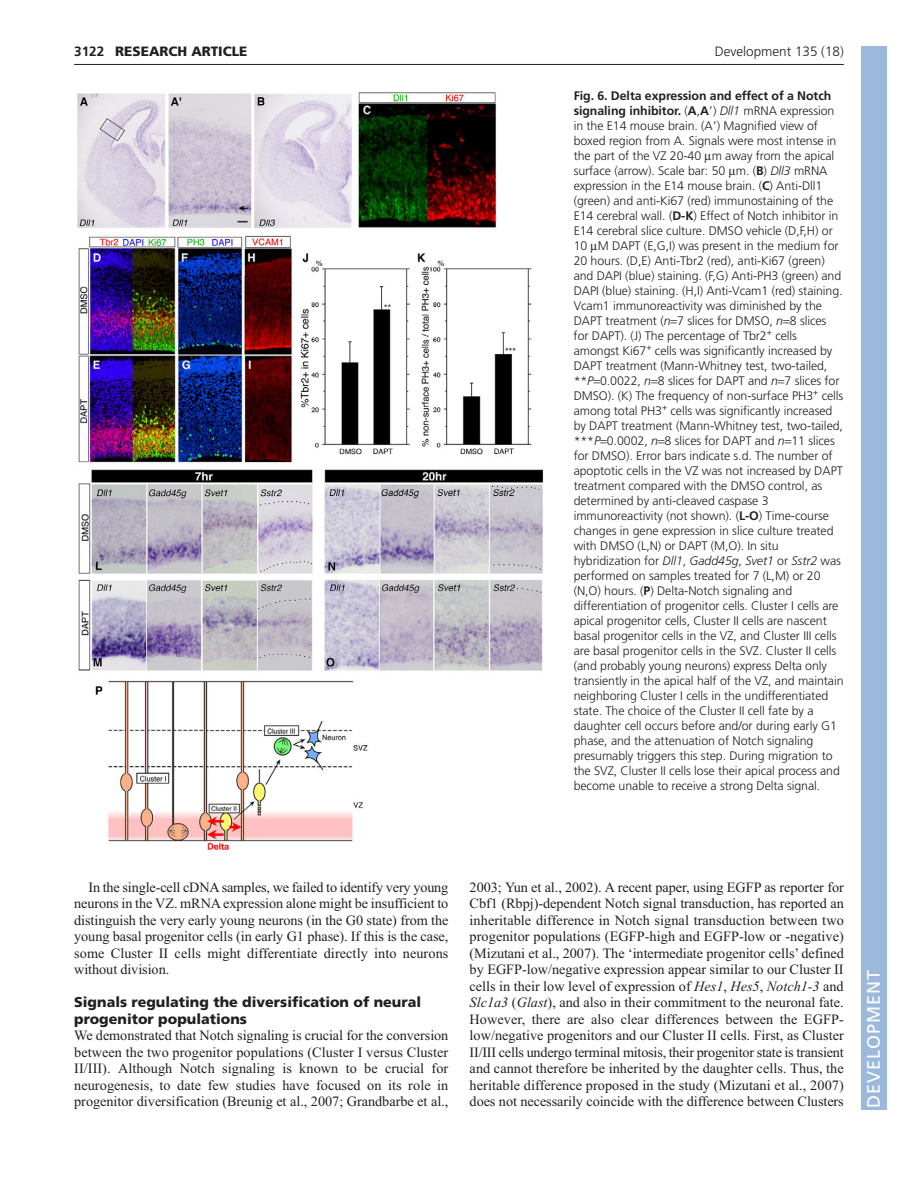
<style>
.page{position:relative;width:918px;height:1188px;background:#fff}
.page>*{position:absolute;margin:0;border:0;box-sizing:border-box;transform-origin:0 0}
.t1{font:18px "Frutiger LT Std";letter-spacing:.055em;color:#fff}
.t2{font:14.25px/16.5px "Times New Roman";color:#231f20;text-align:justify}
.t3{font:900 14.25px/16.5px "Frutiger LT Std";color:#231f20}
.t4{font:300 13.5px "Frutiger LT Std";color:#231f20}
.t5{font:900 13.5px "Frutiger LT Std";color:#231f20}
.t6{font:700 13.5px "Frutiger LT Std";color:#231f20}
.t7{font:300 12.3px/15px "Frutiger LT Std";letter-spacing:-.005em;color:#231f20}
.s1{font-weight:700}
.s2{font-family:"Mathematical Pi One";font-weight:400}
.s3{font-style:italic}
</style>
<div class="page">
<hr style="left:74px;top:64px;width:770px;height:1px;background:#231f20">
<img style="left:77px;top:92px;width:466px;height:758px">
<div style="left:861px;top:46px;width:25px;height:1064px;background:#9cb9db"></div>
<p class="t6" style="left:74px;top:46px;width:32px">3122</p>
<p class="t5" style="left:115px;top:46px;width:134px">RESEARCH ARTICLE</p>
<p class="t4" style="left:715px;top:46px;width:131px">Development 135 (18)</p>
<p class="t7" style="left:574px;top:89px;width:271px"><span class="s1">Fig. 6. Delta expression and effect of a Notch signaling inhibitor.</span> (<span class="s1">A</span>,<span class="s1">A</span><span class="s2">-</span>) <span class="s3">Dll1</span> mRNA expression in the E14 mouse brain. (A<span class="s2">-</span>) Magnified view of boxed region from A. Signals were most intense in the part of the VZ 20-40 m away from the apical surface (arrow). Scale bar: 50 m. (<span class="s1">B</span>) <span class="s3">Dll3</span> mRNA expression in the E14 mouse brain. (<span class="s1">C</span>) Anti-Dll1 (green) and anti-Ki67 (red) immunostaining of the E14 cerebral wall. (<span class="s1">D-K</span>) Effect of Notch inhibitor in E14 cerebral slice culture. DMSO vehicle (D,F,H) or 10 M DAPT (E,G,I) was present in the medium for 20 hours. (D,E) Anti-Tbr2 (red), anti-Ki67 (green) and DAPI (blue) staining. (F,G) Anti-PH3 (green) and DAPI (blue) staining. (H,I) Anti-Vcam1 (red) staining.<br>Vcam1 immunoreactivity was diminished by the DAPT treatment (<span class="s3">n</span> 7 slices for DMSO, <span class="s3">n</span> 8 slices for DAPT). (J) The percentage of Tbr2<sup>+</sup> cells amongst Ki67<sup>+</sup> cells was significantly increased by DAPT treatment (Mann-Whitney test, two-tailed, **<span class="s3">P</span> 0.0022, <span class="s3">n</span> 8 slices for DAPT and <span class="s3">n</span> 7 slices for DMSO). (K) The frequency of non-surface PH3<sup>+</sup> cells among total PH3<sup>+</sup> cells was significantly increased by DAPT treatment (Mann-Whitney test, two-tailed, ***<span class="s3">P</span> 0.0002, <span class="s3">n</span> 8 slices for DAPT and <span class="s3">n</span> 11 slices for DMSO). Error bars indicate s.d. The number of apoptotic cells in the VZ was not increased by DAPT treatment compared with the DMSO control, as determined by anti-cleaved caspase 3 immunoreactivity (not shown). (<span class="s1">L-O</span>) Time-course changes in gene expression in slice culture treated with DMSO (L,N) or DAPT (M,O). In situ hybridization for <span class="s3">Dll1</span>, <span class="s3">Gadd45g</span>, <span class="s3">Svet1</span> or <span class="s3">Sstr2</span> was performed on samples treated for 7 (L,M) or 20 (N,O) hours. (<span class="s1">P</span>) Delta-Notch signaling and differentiation of progenitor cells. Cluster I cells are apical progenitor cells, Cluster II cells are nascent basal progenitor cells in the VZ, and Cluster III cells are basal progenitor cells in the SVZ. Cluster II cells (and probably young neurons) express Delta only transiently in the apical half of the VZ, and maintain neighboring Cluster I cells in the undifferentiated state. The choice of the Cluster II cell fate by a daughter cell occurs before and/or during early G1 phase, and the attenuation of Notch signaling presumably triggers this step. During migration to the SVZ, Cluster II cells lose their apical process and become unable to receive a strong Delta signal.</p>
<p class="t2" style="left:74px;top:880px;width:376px;text-indent:14px">In the single-cell cDNA samples, we failed to identify very young neurons in the VZ. mRNA expression alone might be insufficient to distinguish the very early young neurons (in the G0 state) from the young basal progenitor cells (in early G1 phase). If this is the case, some Cluster II cells might differentiate directly into neurons without division.</p>
<p class="t3" style="left:74px;top:995px;width:349px">Signals regulating the diversification of neural progenitor populations</p>
<p class="t2" style="left:74px;top:1029px;width:376px">We demonstrated that Notch signaling is crucial for the conversion between the two progenitor populations (Cluster I versus Cluster II/III). Although Notch signaling is known to be crucial for neurogenesis, to date few studies have focused on its role in progenitor diversification (Breunig et al., 2007; Grandbarbe et al.,</p>
<p class="t2" style="left:470px;top:880px;width:376px">2003; Yun et al., 2002). A recent paper, using EGFP as reporter for Cbf1 (Rbpj)-dependent Notch signal transduction, has reported an inheritable difference in Notch signal transduction between two progenitor populations (EGFP-high and EGFP-low or -negative) (Mizutani et al., 2007). The ‘intermediate progenitor cells’ defined by EGFP-low/negative expression appear similar to our Cluster II cells in their low level of expression of <span class="s3">Hes1</span>, <span class="s3">Hes5</span>, <span class="s3">Notch1-3</span> and <span class="s3">Slc1a3</span> (<span class="s3">Glast</span>), and also in their commitment to the neuronal fate.<br>However, there are also clear differences between the EGFP&shy;low/negative progenitors and our Cluster II cells. First, as Cluster II/III cells undergo terminal mitosis, their progenitor state is transient and cannot therefore be inherited by the daughter cells. Thus, the heritable difference proposed in the study (Mizutani et al., 2007) does not necessarily coincide with the difference between Clusters</p>
<h1 class="t1" style="left:863px;top:1108px;width:140px;rotate:-90deg">DEVELOPMENT</h1>
</div>
